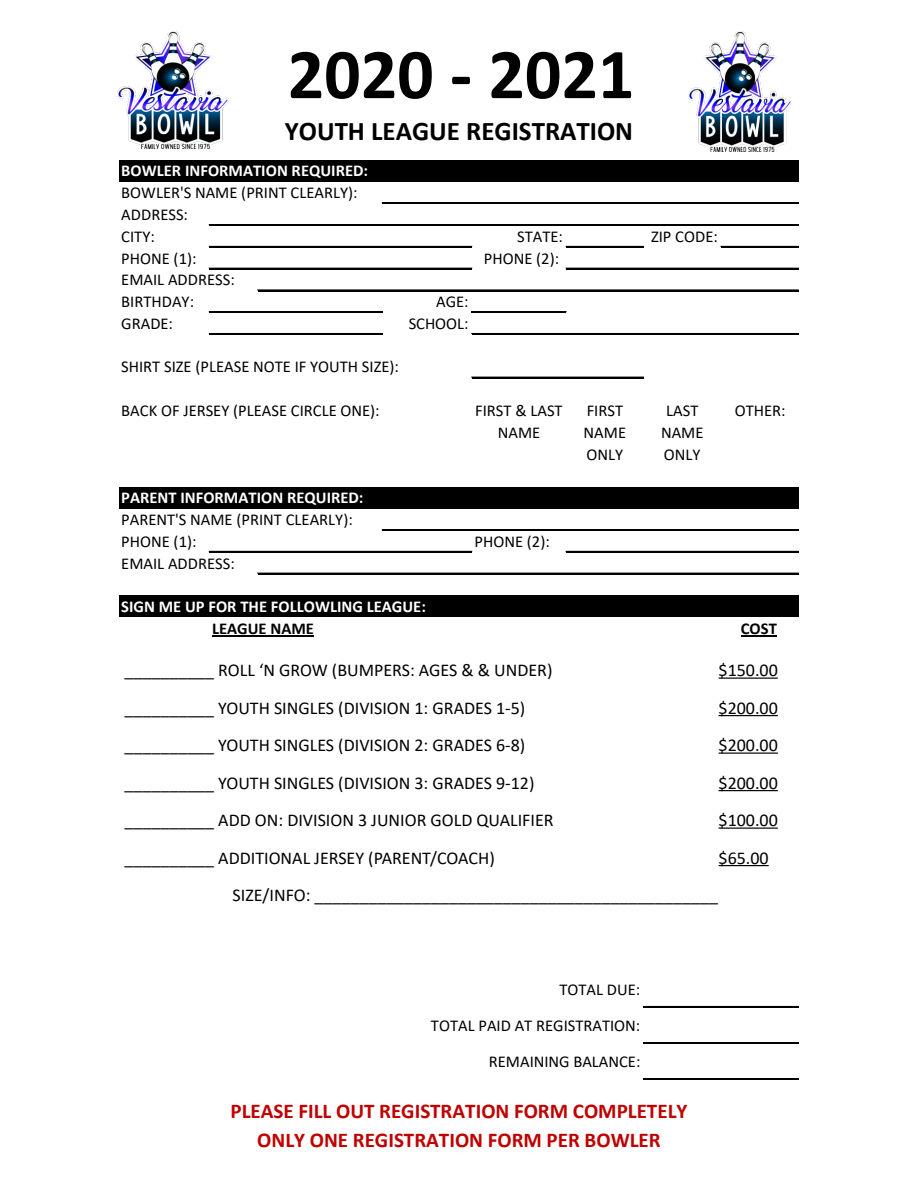
<style>
.page{position:relative;width:918px;height:1188px;background:#fff}
.page>*{position:absolute;margin:0;border:0;box-sizing:border-box;transform-origin:0 0}
.t1{font:700 72px "Calibri";color:#000}
.t2{font:700 27px "Calibri";color:#000}
.t3{font:700 21px "Calibri";color:#c00000}
.t4{font:18px "Calibri";color:#000}
.t5{font:16.5px/21.8px "Calibri";color:#000}
.t6{font:700 16.5px "Calibri";color:#fff}
.t7{font:700 16.5px "Calibri";color:#000}
</style>
<div class="page">
<div style="left:119px;top:160px;width:679px;height:22px;background:#000"></div>
<div style="left:119px;top:487px;width:679px;height:22px;background:#000"></div>
<div style="left:119px;top:596px;width:679px;height:21px;background:#000"></div>
<hr style="left:212px;top:636px;width:102px;height:1px;background:#000">
<hr style="left:741px;top:636px;width:36px;height:1px;background:#000">
<hr style="left:209px;top:246px;width:263px;height:2px;background:#000">
<hr style="left:566px;top:246px;width:78px;height:2px;background:#000">
<hr style="left:209px;top:268px;width:263px;height:1px;background:#000">
<hr style="left:209px;top:311px;width:173px;height:1px;background:#000">
<hr style="left:209px;top:312px;width:173px;height:1px;background:#000">
<hr style="left:209px;top:333px;width:173px;height:2px;background:#000">
<hr style="left:209px;top:551px;width:263px;height:2px;background:#000">
<hr style="left:382px;top:203px;width:416px;height:1px;background:#000">
<hr style="left:209px;top:224px;width:589px;height:2px;background:#000">
<hr style="left:721px;top:246px;width:77px;height:2px;background:#000">
<hr style="left:566px;top:268px;width:232px;height:1px;background:#000">
<hr style="left:258px;top:290px;width:540px;height:1px;background:#000">
<hr style="left:472px;top:311px;width:94px;height:1px;background:#000">
<hr style="left:472px;top:312px;width:94px;height:1px;background:#000">
<hr style="left:472px;top:333px;width:326px;height:2px;background:#000">
<hr style="left:472px;top:377px;width:172px;height:1px;background:#000">
<hr style="left:382px;top:529px;width:416px;height:2px;background:#000">
<hr style="left:566px;top:551px;width:232px;height:2px;background:#000">
<hr style="left:258px;top:573px;width:540px;height:1px;background:#000">
<hr style="left:643px;top:1006px;width:155px;height:2px;background:#000">
<hr style="left:644px;top:1042px;width:154px;height:1px;background:#000">
<hr style="left:643px;top:1043px;width:155px;height:1px;background:#000">
<hr style="left:643px;top:1079px;width:155px;height:1px;background:#000">
<img style="left:118px;top:31px;width:111px;height:117px">
<img style="left:688px;top:31px;width:104px;height:121px">
<hr style="left:719px;top:678px;width:59px;height:1px;background:#000">
<hr style="left:719px;top:715px;width:59px;height:1px;background:#000">
<hr style="left:719px;top:753px;width:59px;height:1px;background:#000">
<hr style="left:719px;top:790px;width:59px;height:1px;background:#000">
<hr style="left:719px;top:828px;width:59px;height:1px;background:#000">
<hr style="left:719px;top:865px;width:50px;height:1px;background:#000">
<h1 class="t1" style="left:288px;top:23px;width:348px">2020 - 2021</h1>
<h2 class="t2" style="left:285px;top:112px;width:350px">YOUTH LEAGUE REGISTRATION</h2>
<p class="t6" style="left:121px;top:159px;width:248px">BOWLER INFORMATION REQUIRED:</p>
<p class="t5" style="left:121px;top:181px;width:238px">BOWLER'S NAME (PRINT CLEARLY):<br>ADDRESS:<br>CITY:</p>
<p class="t5" style="left:517px;top:225px;width:47px">STATE:</p>
<p class="t5" style="left:651px;top:225px;width:68px">ZIP CODE:</p>
<p class="t5" style="left:121px;top:247px;width:77px">PHONE (1):</p>
<p class="t5" style="left:484px;top:247px;width:77px">PHONE (2):</p>
<p class="t5" style="left:121px;top:269px;width:115px">EMAIL ADDRESS:<br>BIRTHDAY:</p>
<p class="t5" style="left:436px;top:290px;width:34px">AGE:</p>
<p class="t5" style="left:121px;top:312px;width:53px">GRADE:</p>
<p class="t5" style="left:409px;top:312px;width:62px">SCHOOL:</p>
<p class="t5" style="left:121px;top:356px;width:279px">SHIRT SIZE (PLEASE NOTE IF YOUTH SIZE):</p>
<p class="t5" style="left:121px;top:399px;width:260px">BACK OF JERSEY (PLEASE CIRCLE ONE):</p>
<p class="t5" style="left:475px;top:399px;width:89px;text-align:center">FIRST &amp; LAST<br>NAME</p>
<p class="t5" style="left:584px;top:399px;width:44px">FIRST<br>NAME<br>ONLY</p>
<p class="t5" style="left:661px;top:399px;width:44px;text-align:center">LAST<br>NAME<br>ONLY</p>
<p class="t5" style="left:735px;top:399px;width:52px">OTHER:</p>
<p class="t6" style="left:121px;top:486px;width:244px">PARENT INFORMATION REQUIRED:</p>
<p class="t5" style="left:121px;top:508px;width:233px">PARENT'S NAME (PRINT CLEARLY):<br>PHONE (1):</p>
<p class="t5" style="left:475px;top:530px;width:77px">PHONE (2):</p>
<p class="t5" style="left:121px;top:552px;width:115px">EMAIL ADDRESS:</p>
<p class="t6" style="left:121px;top:595px;width:306px">SIGN ME UP FOR THE FOLLOWLING LEAGUE:</p>
<p class="t7" style="left:212px;top:617px;width:103px">LEAGUE NAME</p>
<p class="t7" style="left:741px;top:617px;width:38px">COST</p>
<p class="t4" style="left:125px;top:658px;width:429px">__________ ROLL ‘N GROW (BUMPERS: AGES &amp; &amp; UNDER)</p>
<p class="t4" style="left:719px;top:658px;width:61px">$150.00</p>
<p class="t4" style="left:125px;top:695px;width:402px">__________ YOUTH SINGLES (DIVISION 1: GRADES 1-5)</p>
<p class="t4" style="left:719px;top:695px;width:61px">$200.00</p>
<p class="t4" style="left:125px;top:733px;width:402px">__________ YOUTH SINGLES (DIVISION 2: GRADES 6-8)</p>
<p class="t4" style="left:719px;top:733px;width:61px">$200.00</p>
<p class="t4" style="left:125px;top:770px;width:411px">__________ YOUTH SINGLES (DIVISION 3: GRADES 9-12)</p>
<p class="t4" style="left:719px;top:770px;width:61px">$200.00</p>
<p class="t4" style="left:125px;top:808px;width:431px">__________ ADD ON: DIVISION 3 JUNIOR GOLD QUALIFIER</p>
<p class="t4" style="left:719px;top:808px;width:61px">$100.00</p>
<p class="t4" style="left:125px;top:845px;width:372px">__________ ADDITIONAL JERSEY (PARENT/COACH)</p>
<p class="t4" style="left:719px;top:845px;width:52px">$65.00</p>
<p class="t4" style="left:233px;top:883px;width:487px">SIZE/INFO: _____________________________________________</p>
<p class="t5" style="left:431px;top:971px;width:211px;line-height:36.2px;text-align:right">TOTAL DUE:<br>TOTAL PAID AT REGISTRATION:<br>REMAINING BALANCE:</p>
<p class="t3" style="left:231px;top:1096px;width:458px">PLEASE FILL OUT REGISTRATION FORM COMPLETELY</p>
<p class="t3" style="left:257px;top:1125px;width:405px">ONLY ONE REGISTRATION FORM PER BOWLER</p>
</div>
